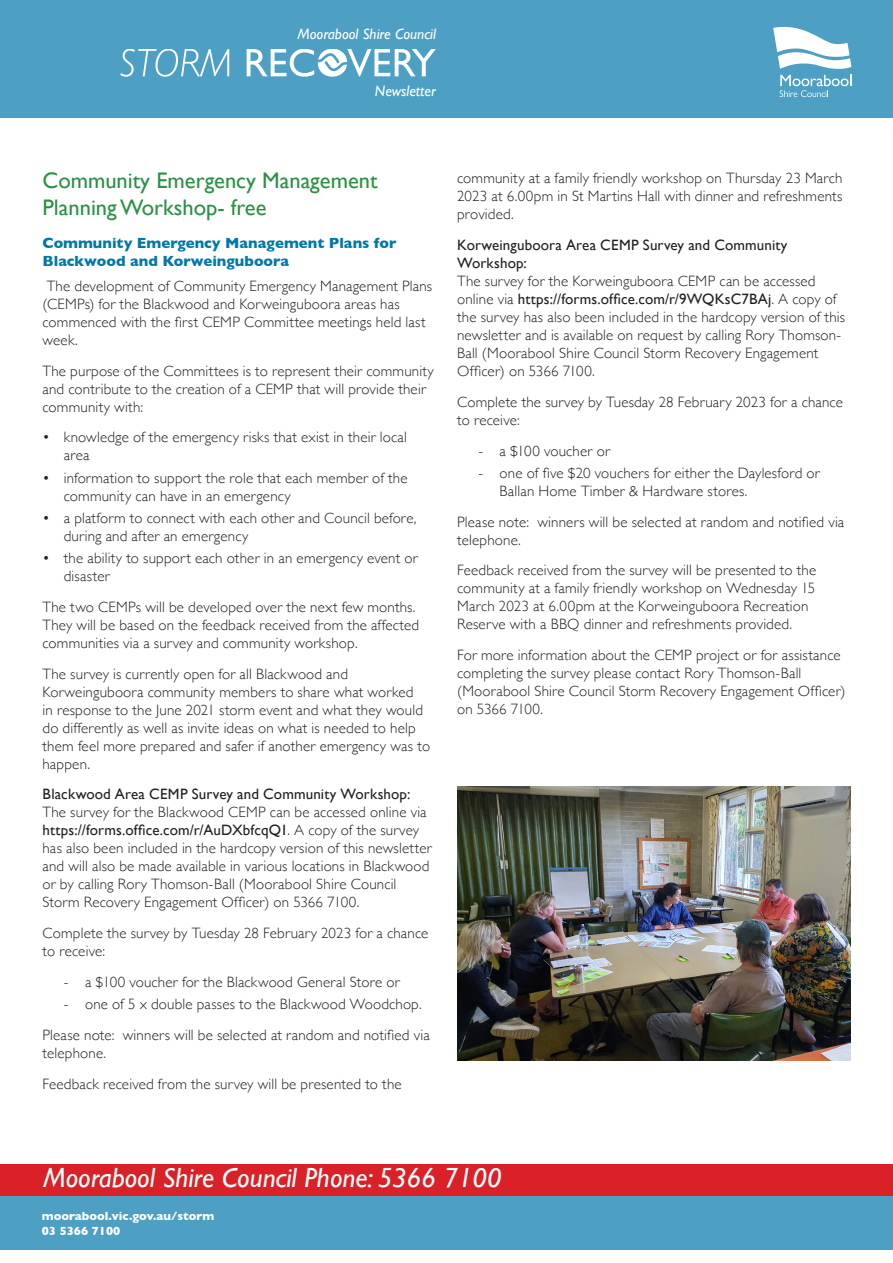
<style>
.page{position:relative;width:893px;height:1263px;background:#fff}
.page>*{position:absolute;margin:0;border:0;box-sizing:border-box;transform-origin:0 0}
.t1{font:italic 27.75px "Gill Sans";color:#fff}
.Heading_1green{font:22.5px/27px "Gill Sans";color:#2b9144}
.t2{font:italic 15.15px "Gill Sans";color:#fff}
.t3{font:300 15px/18px "Gill Sans";letter-spacing:.01em;color:#231f20}
.Heading_2{font:700 15px/18px "Gill Sans";color:#0078aa}
.t4{font:700 12px/14.4px "Gill Sans";color:#fff}
.s1{font-weight:400}
</style>
<div class="page">
<div style="left:0;top:1164px;width:893px;height:32px;background:#da2128"></div>
<div style="left:0;top:0;width:893px;height:118px;background:#4da0c3"></div>
<svg style="left:120px;top:49px;width:316px;height:28px"></svg>
<svg style="left:773px;top:27px;width:78px;height:42px"></svg>
<svg style="left:780px;top:75px;width:71px;height:22px"></svg>
<div style="left:0;top:1196px;width:893px;height:53px;background:#4da0c3"></div>
<img style="left:457px;top:787px;width:393px;height:274px">
<p class="t2" style="left:298px;top:26px;width:140px">Moorabool Shire Council</p>
<p class="t2" style="left:375px;top:82px;width:62px">Newsletter</p>
<p class="Heading_1green" style="left:43px;top:167px;width:337px">Community Emergency Management<br>Planning Workshop- free</p>
<p class="Heading_2" style="left:43px;top:234px;width:355px">Community Emergency Management Plans for<br>Blackwood and Korweinguboora</p>
<p class="t3" style="left:43px;top:276px;width:391px">The development of Community Emergency Management Plans (CEMPs) for the Blackwood and Korweinguboora areas has commenced with the first CEMP Committee meetings held last week.</p>
<p class="t3" style="left:43px;top:361px;width:393px">The purpose of the Committees is to represent their community and contribute to the creation of a CEMP that will provide their community with:</p>
<p class="t3" style="left:64px;top:428px;width:345px;text-indent:-21px">• knowledge of the emergency risks that exist in their local area</p>
<p class="t3" style="left:64px;top:468px;width:345px;text-indent:-21px">• information to support the role that each member of the community can have in an emergency</p>
<p class="t3" style="left:64px;top:508px;width:354px;text-indent:-21px">• a platform to connect with each other and Council before, during and after an emergency</p>
<p class="t3" style="left:64px;top:548px;width:355px;text-indent:-21px">• the ability to support each other in an emergency event or disaster</p>
<p class="t3" style="left:43px;top:597px;width:378px">The two CEMPs will be developed over the next few months.<br>They will be based on the feedback received from the affected communities via a survey and community workshop.</p>
<p class="t3" style="left:43px;top:664px;width:389px">The survey is currently open for all Blackwood and Korweinguboora community members to share what worked<br>in response to the June 2021 storm event and what they would do differently as well as invite ideas on what is needed to help them feel more prepared and safer if another emergency was to happen.</p>
<p class="t3" style="left:43px;top:785px;width:391px"><span class="s1">Blackwood Area CEMP Survey and Community Workshop:<br></span>The survey for the Blackwood CEMP can be accessed online via <span class="s1">https://forms.office.com/r/AuDXbfcqQ1</span>. A copy of the survey has also been included in the hardcopy version of this newsletter and will also be made available in various locations in Blackwood or by calling Rory Thomson-Ball (Moorabool Shire Council Storm Recovery Engagement Officer) on 5366 7100.</p>
<p class="t3" style="left:43px;top:923px;width:387px">Complete the survey by Tuesday 28 February 2023 for a chance to receive:</p>
<p class="t3" style="left:64px;top:972px;width:337px">- a $100 voucher for the Blackwood General Store or</p>
<p class="t3" style="left:64px;top:994px;width:359px">- one of 5 x double passes to the Blackwood Woodchop.</p>
<p class="t3" style="left:43px;top:1025px;width:389px">Please note: winners will be selected at random and notified via telephone.</p>
<p class="t3" style="left:43px;top:1074px;width:361px">Feedback received from the survey will be presented to the</p>
<p class="t3" style="left:457px;top:169px;width:387px;text-align:justify">community at a family friendly workshop on Thursday 23 March 2023 at 6.00pm in St Martins Hall with dinner and refreshments provided.</p>
<p class="t3" style="left:457px;top:235px;width:389px"><span class="s1">Korweinguboora Area CEMP Survey and Community Workshop:<br></span>The survey for the Korweinguboora CEMP can be accessed online via <span class="s1">https://forms.office.com/r/9WQKsC7BAj</span>. A copy of the survey has also been included in the hardcopy version of this newsletter and is available on request by calling Rory Thomson-Ball (Moorabool Shire Council Storm Recovery Engagement Officer) on 5366 7100.</p>
<p class="t3" style="left:457px;top:392px;width:387px">Complete the survey by Tuesday 28 February 2023 for a chance to receive:</p>
<p class="t3" style="left:478px;top:441px;width:133px">- a $100 voucher or</p>
<p class="t3" style="left:500px;top:463px;width:322px;text-indent:-21px">- one of five $20 vouchers for either the Daylesford or<br>Ballan Home Timber &amp; Hardware stores.</p>
<p class="t3" style="left:457px;top:512px;width:389px">Please note: winners will be selected at random and notified via telephone.</p>
<p class="t3" style="left:457px;top:561px;width:361px">Feedback received from the survey will be presented to the community at a family friendly workshop on Wednesday 15<br>March 2023 at 6.00pm at the Korweinguboora Recreation Reserve with a BBQ dinner and refreshments provided.</p>
<p class="t3" style="left:457px;top:645px;width:390px">For more information about the CEMP project or for assistance completing the survey please contact Rory Thomson-Ball (Moorabool Shire Council Storm Recovery Engagement Officer) on 5366 7100.</p>
<h1 class="t1" style="left:43px;top:1162px;width:460px">Moorabool Shire Council Phone: 5366 7100</h1>
<p class="t4" style="left:42px;top:1209px;width:174px">moorabool.vic.gov.au/storm<br>03 5366 7100</p>
</div>
